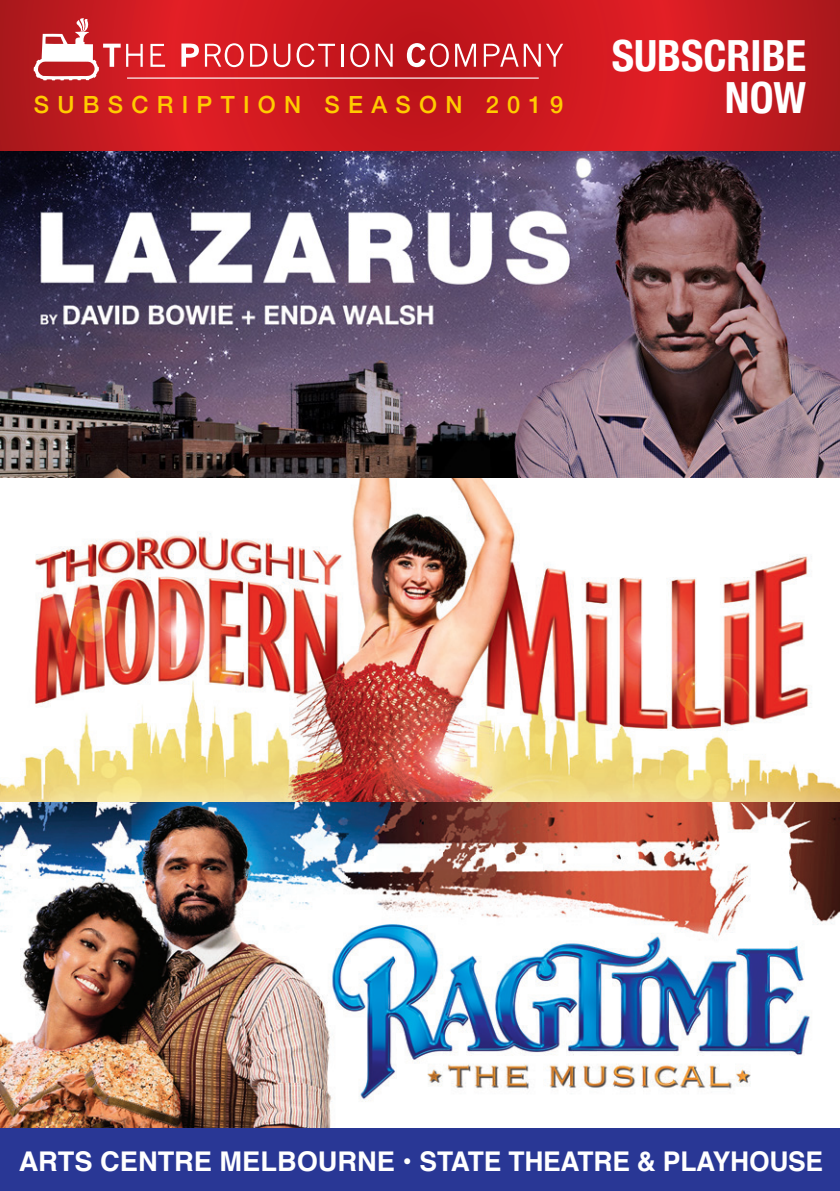
<style>
.page{position:relative;width:840px;height:1191px;background:#fff}
.page>*{position:absolute;margin:0;border:0;box-sizing:border-box;transform-origin:0 0}
.subscriber_heading{font:700 condensed 43px "Helvetica Neue";color:#fff}
.t1{font:700 27.2px "Helvetica";letter-spacing:-.005em;color:#fff}
.subscriber_heading-2{font:500 23.6px "Helvetica Neue";letter-spacing:.35em;color:#fc0}
</style>
<div class="page">
<svg style="left:0;top:0;width:839px;height:151px;background:#ca1920"></svg>
<img style="left:0;top:151px;width:839px;height:977px">
<div style="left:0;top:1128px;width:839px;height:63px;background:#293795"></div>
<svg style="left:34px;top:18px;width:109px;height:62px"></svg>
<svg style="left:150px;top:44px;width:15px;height:23px"></svg>
<svg style="left:181px;top:44px;width:18px;height:23px"></svg>
<svg style="left:205px;top:43px;width:38px;height:24px"></svg>
<svg style="left:250px;top:44px;width:17px;height:23px"></svg>
<svg style="left:273px;top:44px;width:17px;height:23px"></svg>
<svg style="left:296px;top:43px;width:39px;height:24px"></svg>
<hr style="left:341px;top:44px;width:2px;height:23px;background:#fff">
<svg style="left:350px;top:43px;width:19px;height:24px"></svg>
<svg style="left:375px;top:44px;width:17px;height:23px"></svg>
<svg style="left:406px;top:43px;width:42px;height:24px"></svg>
<svg style="left:455px;top:44px;width:20px;height:23px"></svg>
<svg style="left:483px;top:44px;width:80px;height:23px"></svg>
<hr style="left:127px;top:77px;width:411px;height:2px;background:#fff">
<p class="subscriber_heading-2" style="left:34px;top:86px;width:530px">SUBSCRIPTION SEASON 2019</p>
<p class="subscriber_heading" style="left:611px;top:20px;width:196px">SUBSCRIBE</p>
<p class="subscriber_heading" style="left:724px;top:62px;width:83px">NOW</p>
<p class="t1" style="left:19px;top:1139px;width:805px">ARTS CENTRE MELBOURNE • STATE THEATRE &amp; PLAYHOUSE</p>
</div>
